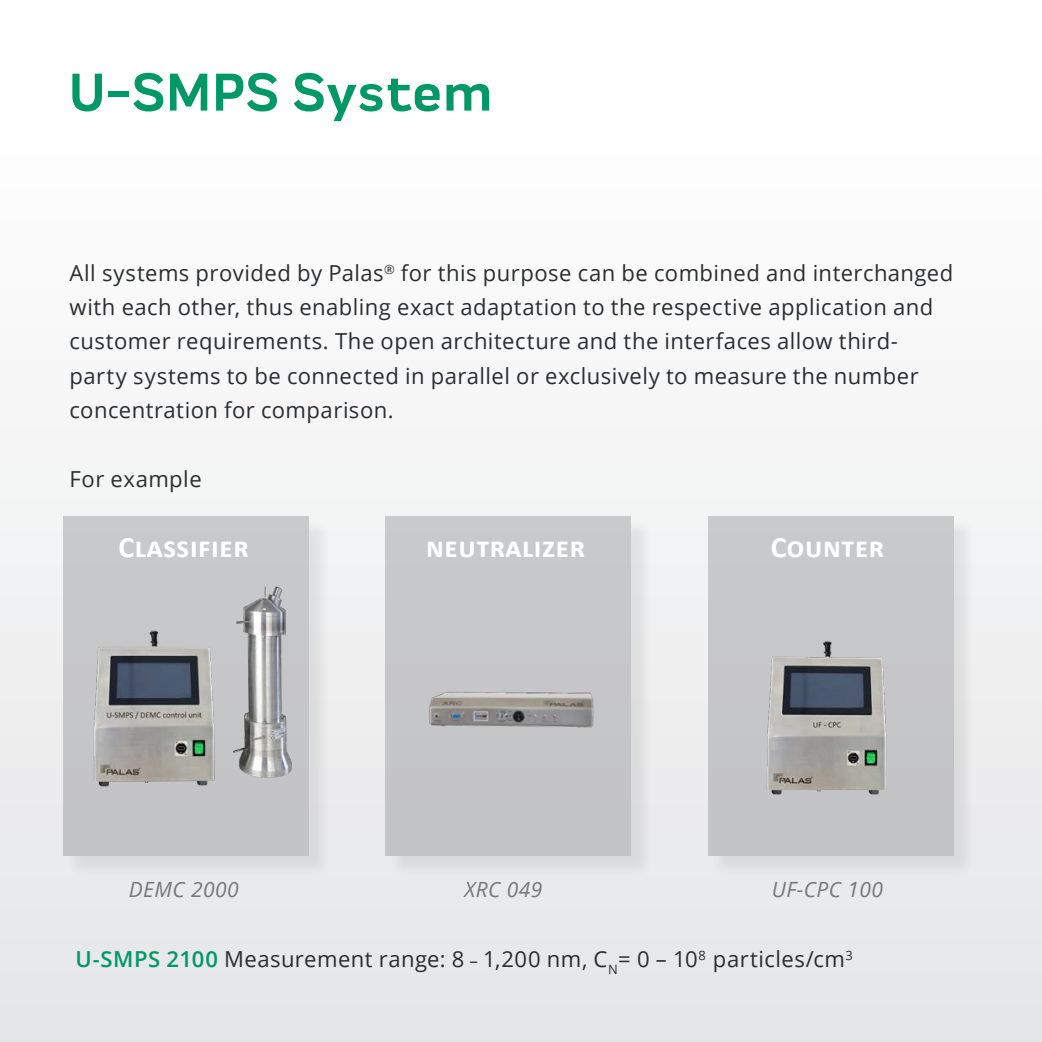
<style>
.page{position:relative;width:1042px;height:1042px;background:#fff}
.page>*{position:absolute;margin:0;border:0;box-sizing:border-box;transform-origin:0 0}
.Einf__Abs{font:700 55.12px "Praktika";letter-spacing:.02em;color:#009864}
.t1{font:700 29.75px "Calibri";letter-spacing:.02em;color:#fff}
.Einf__Abs-2{font:22.05px/34.3px "Open Sans";letter-spacing:.02em;color:#292e32}
.t2{font:italic 21px "Open Sans";letter-spacing:.02em;color:#76787b}
.s1{font-weight:600;color:#009864}
.s2{font-size:17.15px}
</style>
<div class="page">
<div style="left:0;top:0;width:1042px;height:1042px;background:linear-gradient(to bottom,#fff,#e5e6e7)"></div>
<div style="left:710px;top:519px;width:265px;height:358px;background:#e2e2e3"></div>
<div style="left:708px;top:516px;width:245px;height:340px;background:#c8c9cb"></div>
<div style="left:388px;top:519px;width:265px;height:358px;background:#e1e1e2"></div>
<div style="left:385px;top:516px;width:246px;height:340px;background:#c6c6c8"></div>
<div style="left:66px;top:519px;width:265px;height:358px;background:#e1e1e2"></div>
<div style="left:63px;top:516px;width:246px;height:340px;background:#c6c7c9"></div>
<img style="left:429px;top:691px;width:165px;height:37px">
<img style="left:233px;top:586px;width:59px;height:192px">
<img style="left:698px;top:564px;width:256px;height:292px">
<img style="left:93px;top:630px;width:122px;height:157px">
<p class="Einf__Abs" style="left:69px;top:49px;width:424px">U-SMPS System</p>
<p class="Einf__Abs-2" style="left:69px;top:255px;width:885px">All systems provided by Palas<sup>®</sup> for this purpose can be combined and interchanged with each other, thus enabling exact adaptation to the respective application and customer requirements. The open architecture and the interfaces allow third&shy;party systems to be connected in parallel or exclusively to measure the number concentration for comparison.</p>
<p class="Einf__Abs-2" style="left:69px;top:461px;width:134px">For example</p>
<p class="t1" style="left:119px;top:526px;width:132px">Classifier</p>
<p class="t1" style="left:426px;top:526px;width:160px">neutralizer</p>
<p class="t1" style="left:770px;top:526px;width:115px">Counter</p>
<p class="t2" style="left:129px;top:875px;width:111px">DEMC 2000</p>
<p class="t2" style="left:464px;top:875px;width:79px">XRC 049</p>
<p class="t2" style="left:772px;top:875px;width:113px">UF-CPC 100</p>
<p class="Einf__Abs-2" style="left:75px;top:941px;width:779px"><span class="s1">U-SMPS 2100</span> Measurement range: 8 <span class="s2">–</span> 1,200 nm, C<sub>N</sub>= 0 – 10<sup>8</sup> particles/cm<sup>3</sup></p>
</div>
